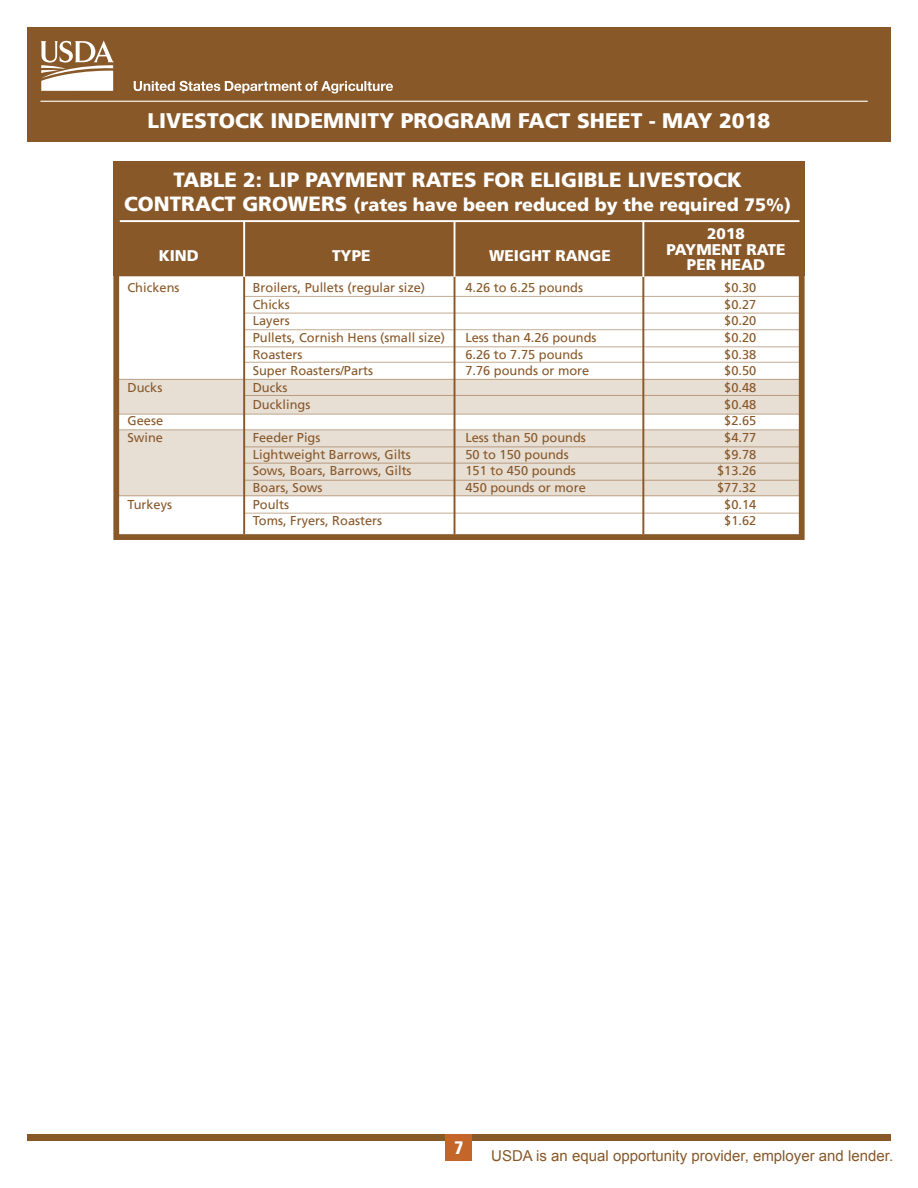
<style>
.page{position:relative;width:918px;height:1188px;background:#fff}
.page>*{position:absolute;margin:0;border:0;box-sizing:border-box;transform-origin:0 0}
.t1{font:900 21px "Frutiger LT";color:#fff}
.t2{font:900 20.55px "Frutiger LT";color:#fff}
.t3{font:900 18px "Frutiger LT";color:#fff}
.t4{font:900 condensed 18px "Frutiger LT";color:#fff}
.t5{font:900 15.45px/15.5px "Frutiger LT";color:#fff;text-align:center}
.t6{font:15px "Arial";color:#885828}
.t7{font:12.9px/16.6px "Frutiger LT";color:#885828}
.s1{font-size:20.55px}
</style>
<div class="page">
<div style="left:27px;top:1134px;width:864px;height:7px;background:#885828"></div>
<div style="left:27px;top:27px;width:864px;height:115px;background:#885828"></div>
<svg style="left:40px;top:40px;width:74px;height:51px"></svg>
<svg style="left:134px;top:81px;width:259px;height:13px"></svg>
<hr style="left:40px;top:101px;width:828px;height:1px;background:#fff">
<div style="left:446px;top:1134px;width:26px;height:27px;background:#c46629"></div>
<svg style="left:113px;top:276px;width:692px;height:264px"></svg>
<div style="left:113px;top:162px;width:692px;height:114px;background:#885828"></div>
<hr style="left:454px;top:275px;width:1px;height:259px;background:#885828">
<hr style="left:642px;top:275px;width:2px;height:259px;background:#885828">
<hr style="left:243px;top:275px;width:2px;height:259px;background:#885828">
<hr style="left:454px;top:222px;width:1px;height:55px;background:#fff">
<hr style="left:642px;top:222px;width:2px;height:55px;background:#fff">
<hr style="left:243px;top:222px;width:2px;height:55px;background:#fff">
<hr style="left:244px;top:296px;width:559px;height:1px;background:#885828">
<hr style="left:244px;top:313px;width:559px;height:1px;background:#885828">
<hr style="left:244px;top:329px;width:559px;height:1px;background:#885828">
<hr style="left:244px;top:346px;width:559px;height:1px;background:#885828">
<hr style="left:244px;top:362px;width:559px;height:1px;background:#885828">
<hr style="left:244px;top:395px;width:559px;height:1px;background:#885828">
<hr style="left:118px;top:414px;width:685px;height:1px;background:#885828">
<hr style="left:117px;top:429px;width:686px;height:1px;background:#885828">
<hr style="left:116px;top:495px;width:687px;height:1px;background:#885828">
<hr style="left:244px;top:463px;width:559px;height:1px;background:#885828">
<hr style="left:244px;top:480px;width:559px;height:1px;background:#885828">
<hr style="left:244px;top:513px;width:559px;height:1px;background:#885828">
<hr style="left:118px;top:379px;width:685px;height:1px;background:#885828">
<hr style="left:244px;top:446px;width:559px;height:1px;background:#885828">
<hr style="left:120px;top:220px;width:679px;height:2px;background:#fff">
<h1 class="t1" style="left:148px;top:108px;width:624px">LIVESTOCK INDEMNITY PROGRAM FACT SHEET - MAY 2018</h1>
<h2 class="t2" style="left:174px;top:167px;width:570px">TABLE 2: LIP PAYMENT RATES FOR ELIGIBLE LIVESTOCK</h2>
<h3 class="t3" style="left:124px;top:194px;width:668px"><span class="s1">CONTRACT GROWERS</span> (rates have been reduced by the required 75%)</h3>
<p class="t5" style="left:667px;top:226px;width:121px">2018<br>PAYMENT RATE<br>PER HEAD</p>
<p class="t7" style="left:127px;top:279px;width:54px">Chickens</p>
<p class="t5" style="left:159px;top:248px;width:42px">KIND</p>
<p class="t5" style="left:332px;top:248px;width:40px">TYPE</p>
<p class="t5" style="left:489px;top:248px;width:123px">WEIGHT RANGE</p>
<p class="t7" style="left:717px;top:279px;width:41px;text-align:center">$0.30 $0.27 $0.20 $0.20 $0.38 $0.50 $0.48 $0.48 $2.65 $4.77 $9.78 $13.26 $77.32 $0.14 $1.62</p>
<p class="t7" style="left:253px;top:279px;width:194px">Broilers, Pullets (regular size)<br>Chicks<br>Layers<br>Pullets, Cornish Hens (small size)<br>Roasters<br>Super Roasters/Parts<br>Ducks<br>Ducklings</p>
<p class="t7" style="left:253px;top:429px;width:160px">Feeder Pigs<br>Lightweight Barrows, Gilts<br>Sows, Boars, Barrows, Gilts<br>Boars, Sows<br>Poults<br>Toms, Fryers, Roasters</p>
<p class="t7" style="left:465px;top:279px;width:119px">4.26 to 6.25 pounds</p>
<p class="t7" style="left:465px;top:329px;width:133px">Less than 4.26 pounds<br>6.26 to 7.75 pounds<br>7.76 pounds or more</p>
<p class="t7" style="left:127px;top:379px;width:36px">Ducks</p>
<p class="t7" style="left:127px;top:413px;width:37px">Geese<br>Swine</p>
<p class="t7" style="left:465px;top:429px;width:122px">Less than 50 pounds<br>50 to 150 pounds<br>151 to 450 pounds<br>450 pounds or more</p>
<p class="t7" style="left:127px;top:496px;width:46px">Turkeys</p>
<h3 class="t4" style="left:454px;top:1137px;width:11px">7</h3>
<p class="t6" style="left:491px;top:1146px;width:403px">USDA is an equal opportunity provider, employer and lender.</p>
</div>
